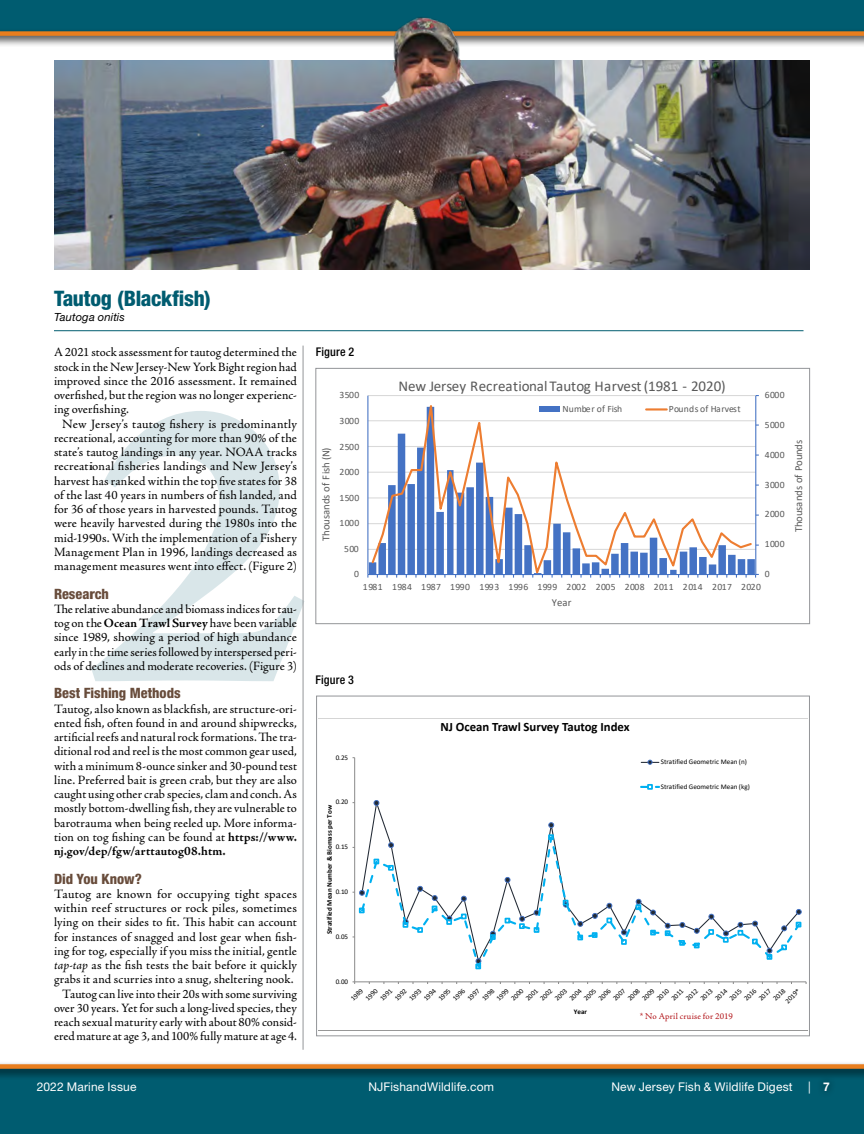
<style>
.page{position:relative;width:864px;height:1134px;background:#fff}
.page>*{position:absolute;margin:0;border:0;box-sizing:border-box;transform-origin:0 0}
.t1{font:800 condensed 21.3px "Helvetica Neue LT Std";letter-spacing:-.015em;color:#005c70}
.t2{font:15px "Calibri";color:#595959}
.t3{font:800 condensed 14.25px "Helvetica Neue LT Std";color:#684c3b}
.t4{font:12.75px/14.2px "Adobe Jenson Pro";letter-spacing:.01em;color:#000;text-align:justify}
.t5{font:700 12.75px "Calibri";letter-spacing:-.005em;color:#000}
.t6{font:12px "Helvetica Neue LT Std";letter-spacing:.015em;color:#fff}
.t7{font:500 condensed 12px "Helvetica Neue LT Std";letter-spacing:.015em;color:#000}
.t8{font:italic 11.25px "Helvetica Neue LT Std";letter-spacing:.01em;color:#000}
.t9{font:10.65px "Calibri";letter-spacing:-.025em;color:#595959}
.t10{font:9.6px "Calibri";letter-spacing:.05em;color:#595959}
.t11{font:9.6px "Calibri";letter-spacing:.03em;color:#595959}
.t12{font:9.6px "Calibri";letter-spacing:-.005em;color:#595959}
.t13{font:9px "Adobe Jenson Pro";letter-spacing:.02em;color:#b11116}
.t14{font:7.05px "Calibri";color:#000}
.t15{font:700 7.05px "Calibri";color:#000}
.s1{font-weight:700}
.s2{font-style:italic}
</style>
<div class="page">
<img style="left:54px;top:60px;width:756px;height:210px">
<div style="left:0;top:1068px;width:864px;height:66px;background:#005c70"></div>
<div style="left:0;top:1060px;width:864px;height:20px;background:#000;opacity:.75"></div>
<div style="left:0;top:1064px;width:864px;height:5px;background:#e97e1e"></div>
<hr style="left:54px;top:330px;width:750px;height:1px;background:#005c70">
<div style="left:0;top:0;width:864px;height:35px;background:#005c70"></div>
<div style="left:0;top:27px;width:864px;height:20px;background:#000;opacity:.75"></div>
<div style="left:0;top:31px;width:864px;height:5px;background:#e97e1e"></div>
<svg style="left:91px;top:411px;width:214px;height:270px"></svg>
<hr style="left:303px;top:346px;width:1px;height:704px;background:#939598">
<img style="left:362px;top:17px;width:140px;height:56px">
<svg style="left:352px;top:757px;width:455px;height:227px"></svg>
<hr style="left:368px;top:549px;width:388px;height:1px;background:#d9d9d9">
<hr style="left:368px;top:523px;width:388px;height:1px;background:#d9d9d9">
<hr style="left:368px;top:497px;width:388px;height:1px;background:#d9d9d9">
<hr style="left:368px;top:472px;width:388px;height:1px;background:#d9d9d9">
<hr style="left:368px;top:446px;width:388px;height:1px;background:#d9d9d9">
<hr style="left:368px;top:420px;width:388px;height:1px;background:#d9d9d9">
<hr style="left:368px;top:395px;width:388px;height:1px;background:#d9d9d9">
<hr style="left:755px;top:396px;width:1px;height:179px;background:#4472c4">
<hr style="left:367px;top:396px;width:1px;height:179px;background:#4472c4">
<hr style="left:368px;top:574px;width:388px;height:1px;background:#4472c4">
<svg style="left:370px;top:405px;width:383px;height:169px"></svg>
<div style="left:540px;top:407px;width:20px;height:5px;background:#4472c4"></div>
<hr style="left:646px;top:408px;width:21px;height:3px;background:#ed7d31">
<div style="left:315px;top:368px;width:495px;height:256px;border:1px solid #939598"></div>
<div style="left:635px;top:851px;width:122px;height:33px;background:#fff"></div>
<div style="left:816px;top:1075px;width:21px;height:24px;background:#00586b"></div>
<h1 class="t1" style="left:54px;top:286px;width:158px">Tautog (Blackfish)</h1>
<p class="t8" style="left:54px;top:310px;width:73px">Tautoga onitis</p>
<p class="t4" style="left:54px;top:345px;width:245px">A 2021 stock assessment for tautog determined the stock in the New Jersey-New York Bight region had improved since the 2016 assessment. It remained overfished, but the region was no longer experienc&shy;ing overfishing.</p>
<p class="t4" style="left:54px;top:417px;width:245px;text-indent:8px">New Jersey’s tautog fishery is predominantly recreational, accounting for more than 90% of the state’s tautog landings in any year. NOAA tracks recreational fisheries landings and New Jersey’s harvest has ranked within the top five states for 38 of the last 40 years in numbers of fish landed, and for 36 of those years in harvested pounds. Tautog were heavily harvested during the 1980s into the mid-1990s. With the implementation of a Fishery Management Plan in 1996, landings decreased as management measures went into effect. (Figure 2)</p>
<p class="t3" style="left:54px;top:585px;width:56px">Research</p>
<p class="t4" style="left:54px;top:602px;width:245px">The relative abundance and biomass indices for tau&shy;tog on the <span class="s1">Ocean Trawl Survey</span> have been variable since 1989, showing a period of high abundance early in the time series followed by interspersed peri&shy;ods of declines and moderate recoveries. (Figure 3)</p>
<p class="t3" style="left:54px;top:684px;width:128px">Best Fishing Methods</p>
<p class="t4" style="left:54px;top:702px;width:245px">Tautog, also known as blackfish, are structure-ori&shy;ented fish, often found in and around shipwrecks, artificial reefs and natural rock formations. The tra&shy;ditional rod and reel is the most common gear used, with a minimum 8-ounce sinker and 30-pound test line. Preferred bait is green crab, but they are also caught using other crab species, clam and conch. As mostly bottom-dwelling fish, they are vulnerable to barotrauma when being reeled up. More informa&shy;tion on tog fishing can be found at <span class="s1">https://www. nj.gov/dep/fgw/arttautog08.htm.</span></p>
<p class="t3" style="left:54px;top:870px;width:89px">Did You Know?</p>
<p class="t4" style="left:54px;top:887px;width:245px;text-align:right">Tautog are known for occupying tight spaces within reef structures or rock piles, sometimes lying on their sides to fit. This habit can account for instances of snagged and lost gear when fish&shy;ing for tog, especially if you miss the initial, gentle <span class="s2">tap-tap</span> as the fish tests the bait before it quickly grabs it and scurries into a snug, sheltering nook.<br>Tautog can live into their 20s with some surviving over 30 years. Yet for such a long-lived species, they reach sexual maturity early with about 80% consid&shy;ered mature at age 3, and 100% fully mature at age 4.</p>
<p class="t7" style="left:316px;top:345px;width:40px">Figure 2</p>
<p class="t10" style="left:339px;top:388px;width:21px">3500</p>
<p class="t9" style="left:319px;top:541px;width:95px;rotate:-90deg">Thousands of Fish (N)</p>
<p class="t10" style="left:339px;top:414px;width:21px">3000</p>
<p class="t10" style="left:339px;top:440px;width:21px">2500</p>
<p class="t10" style="left:339px;top:466px;width:21px">2000</p>
<p class="t10" style="left:339px;top:491px;width:21px">1500</p>
<p class="t10" style="left:339px;top:516px;width:21px">1000</p>
<p class="t10" style="left:344px;top:542px;width:16px">500</p>
<p class="t10" style="left:354px;top:568px;width:6px">0</p>
<p class="t2" style="left:398px;top:375px;width:329px">New Jersey Recreational Tautog Harvest (1981 - 2020)</p>
<p class="t12" style="left:562px;top:402px;width:61px">Number of Fish</p>
<p class="t11" style="left:669px;top:402px;width:73px">Pounds of Harvest</p>
<p class="t10" style="left:765px;top:388px;width:21px">6000</p>
<p class="t10" style="left:765px;top:418px;width:21px">5000</p>
<p class="t10" style="left:765px;top:448px;width:21px">4000</p>
<p class="t10" style="left:765px;top:479px;width:21px">3000</p>
<p class="t10" style="left:765px;top:507px;width:21px">2000</p>
<p class="t10" style="left:765px;top:537px;width:21px">1000</p>
<p class="t10" style="left:765px;top:568px;width:6px">0</p>
<p class="t10" style="left:363px;top:580px;width:400px">1981 1984 1987 1990 1993 1996 1999 2002 2005 2008 2011 2014 2017 2020</p>
<p class="t9" style="left:552px;top:595px;width:21px">Year</p>
<p class="t9" style="left:791px;top:532px;width:94px;rotate:-90deg">Thousands of Pounds</p>
<p class="t7" style="left:315px;top:673px;width:40px">Figure 3</p>
<p class="t14" style="left:336px;top:752px;width:14px">0.25</p>
<p class="t14" style="left:336px;top:797px;width:14px">0.20</p>
<p class="t15" style="left:324px;top:934px;width:131px;rotate:-90deg">Stratified Mean Number &amp; Biomass per Tow</p>
<p class="t14" style="left:336px;top:842px;width:14px">0.15</p>
<p class="t14" style="left:336px;top:887px;width:14px">0.10</p>
<p class="t14" style="left:336px;top:932px;width:14px">0.05</p>
<p class="t14" style="left:336px;top:976px;width:14px">0.00</p>
<p class="t5" style="left:440px;top:718px;width:191px">NJ Ocean Trawl Survey Tautog Index</p>
<p class="t14" style="left:661px;top:757px;width:88px">Stratified Geometric Mean (n)</p>
<p class="t14" style="left:661px;top:782px;width:90px">Stratified Geometric Mean (kg)</p>
<p class="t14" style="left:349px;top:996px;width:16px;rotate:-45deg">1989</p>
<p class="t14" style="left:363px;top:996px;width:16px;rotate:-45deg">1990</p>
<p class="t14" style="left:378px;top:996px;width:16px;rotate:-45deg">1991</p>
<p class="t14" style="left:392px;top:996px;width:16px;rotate:-45deg">1992</p>
<p class="t14" style="left:407px;top:996px;width:16px;rotate:-45deg">1993</p>
<p class="t14" style="left:421px;top:996px;width:16px;rotate:-45deg">1994</p>
<p class="t14" style="left:436px;top:996px;width:16px;rotate:-45deg">1995</p>
<p class="t14" style="left:450px;top:996px;width:16px;rotate:-45deg">1996</p>
<p class="t14" style="left:465px;top:996px;width:16px;rotate:-45deg">1997</p>
<p class="t14" style="left:480px;top:996px;width:16px;rotate:-45deg">1998</p>
<p class="t14" style="left:494px;top:996px;width:16px;rotate:-45deg">1999</p>
<p class="t14" style="left:509px;top:996px;width:16px;rotate:-45deg">2000</p>
<p class="t14" style="left:523px;top:996px;width:16px;rotate:-45deg">2001</p>
<p class="t14" style="left:538px;top:996px;width:16px;rotate:-45deg">2002</p>
<p class="t14" style="left:552px;top:996px;width:16px;rotate:-45deg">2003</p>
<p class="t14" style="left:567px;top:996px;width:16px;rotate:-45deg">2004</p>
<p class="t14" style="left:582px;top:996px;width:16px;rotate:-45deg">2005</p>
<p class="t14" style="left:596px;top:996px;width:16px;rotate:-45deg">2006</p>
<p class="t14" style="left:611px;top:996px;width:16px;rotate:-45deg">2007</p>
<p class="t14" style="left:625px;top:996px;width:16px;rotate:-45deg">2008</p>
<p class="t14" style="left:640px;top:996px;width:16px;rotate:-45deg">2009</p>
<p class="t14" style="left:654px;top:996px;width:16px;rotate:-45deg">2010</p>
<p class="t14" style="left:669px;top:996px;width:16px;rotate:-45deg">2011</p>
<p class="t14" style="left:683px;top:996px;width:16px;rotate:-45deg">2012</p>
<p class="t14" style="left:698px;top:996px;width:16px;rotate:-45deg">2013</p>
<p class="t14" style="left:713px;top:996px;width:16px;rotate:-45deg">2014</p>
<p class="t14" style="left:727px;top:996px;width:16px;rotate:-45deg">2015</p>
<p class="t14" style="left:742px;top:996px;width:16px;rotate:-45deg">2016</p>
<p class="t14" style="left:756px;top:996px;width:16px;rotate:-45deg">2017</p>
<p class="t14" style="left:771px;top:996px;width:16px;rotate:-45deg">2018</p>
<p class="t14" style="left:783px;top:999px;width:19px;rotate:-45deg">2019*</p>
<p class="t15" style="left:574px;top:1007px;width:15px">Year</p>
<p class="t13" style="left:640px;top:1012px;width:94px">* No April cruise for 2019</p>
<p class="t6" style="left:37px;top:1080px;width:101px">2022 Marine Issue</p>
<p class="t6" style="left:368px;top:1080px;width:127px">NJFishandWildlife.com</p>
<p class="t6" style="left:611px;top:1080px;width:183px">New Jersey Fish &amp; Wildlife Digest</p>
<p class="t6" style="left:808px;top:1080px;width:23px">| <span class="s1">7</span></p>
</div>
